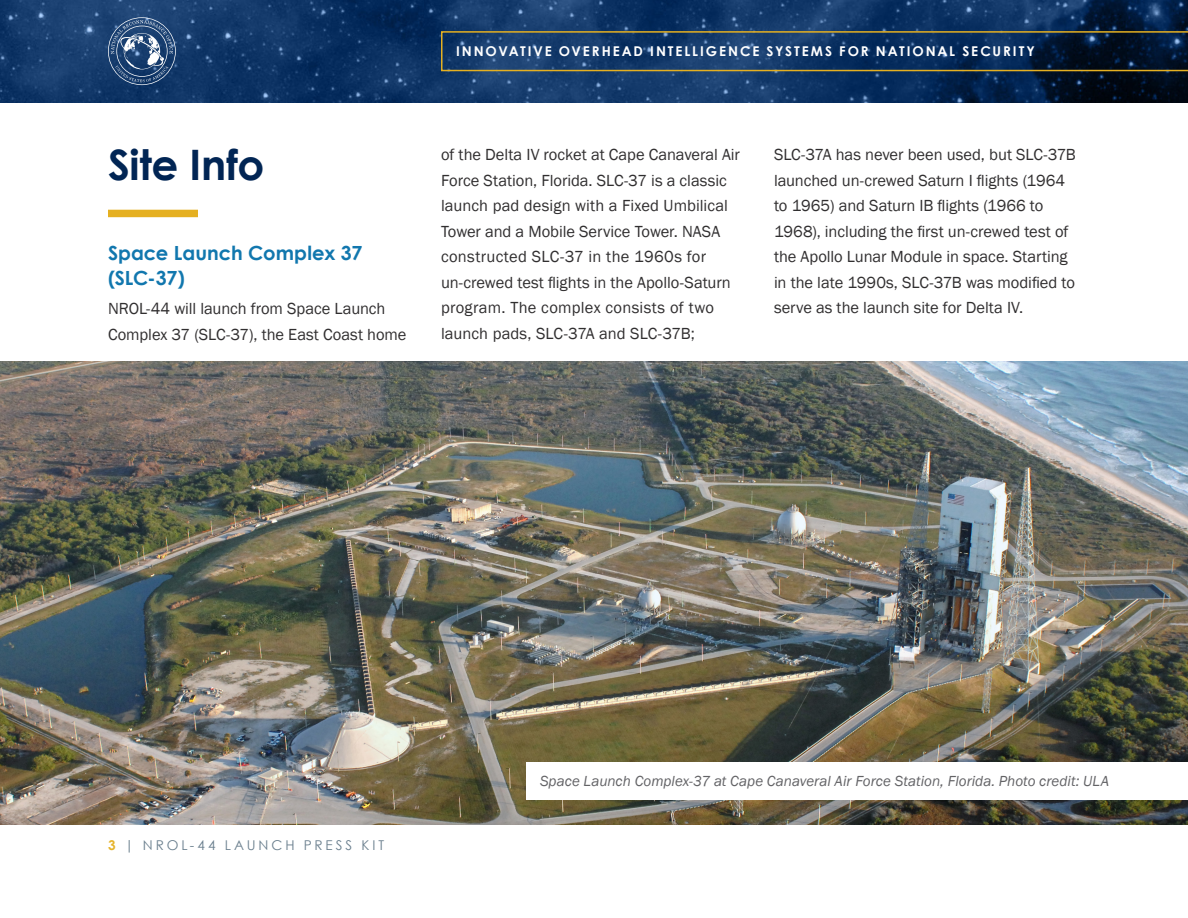
<style>
.page{position:relative;width:1188px;height:918px;background:#fff}
.page>*{position:absolute;margin:0;border:0;box-sizing:border-box;transform-origin:0 0}
.Page_Title{font:700 42px "Century Gothic";letter-spacing:-.005em;color:#012554}
.Head_1{font:700 19.5px/25.5px "Century Gothic";color:#1177ae}
.Body{font:16.5px/25.5px "Franklin Gothic";color:#312f30}
.Photo_Caption{font:italic 15px "Franklin Gothic";color:#636366}
.t1{font:700 13.5px "Century Gothic";letter-spacing:.14em;color:#fff}
.t2{font:13.5px "Century Gothic";letter-spacing:.22em;color:#697e8d}
.s1{font-weight:700;color:#e6b42c}
</style>
<div class="page">
<img style="left:0;top:0;width:1188px;height:102px">
<svg style="left:441px;top:31px;width:747px;height:40px;background:#1d3958"></svg>
<svg style="left:108px;top:17px;width:68px;height:68px;background:#416088"></svg>
<div style="left:108px;top:210px;width:90px;height:7px;background:#e5b021"></div>
<img style="left:0;top:362px;width:1188px;height:462px">
<div style="left:526px;top:762px;width:662px;height:38px;background:#fff"></div>
<p class="t1" style="left:456px;top:41px;width:580px">INNOVATIVE OVERHEAD INTELLIGENCE SYSTEMS FOR NATIONAL SECURITY</p>
<p class="Page_Title" style="left:108px;top:133px;width:158px">Site Info</p>
<p class="Head_1" style="left:108px;top:239px;width:256px">Space Launch Complex 37 (SLC-37)</p>
<p class="Body" style="left:108px;top:296px;width:300px">NROL-44 will launch from Space Launch<br>Complex 37 (SLC-37), the East Coast home</p>
<p class="Body" style="left:441px;top:142px;width:301px">of the Delta IV rocket at Cape Canaveral Air Force Station, Florida. SLC-37 is a classic launch pad design with a Fixed Umbilical Tower and a Mobile Service Tower. NASA constructed SLC-37 in the 1960s for un-crewed test flights in the Apollo-Saturn program. The complex consists of two launch pads, SLC-37A and SLC-37B;</p>
<p class="Body" style="left:774px;top:142px;width:303px">SLC-37A has never been used, but SLC-37B launched un-crewed Saturn I flights (1964 to 1965) and Saturn IB flights (1966 to 1968), including the first un-crewed test of the Apollo Lunar Module in space. Starting in the late 1990s, SLC-37B was modified to serve as the launch site for Delta IV.</p>
<p class="t2" style="left:108px;top:836px;width:278px"><span class="s1">3</span> | NROL-44 LAUNCH PRESS KIT</p>
<p class="Photo_Caption" style="left:540px;top:772px;width:571px">Space Launch Complex-37 at Cape Canaveral Air Force Station, Florida. Photo credit: ULA</p>
</div>
